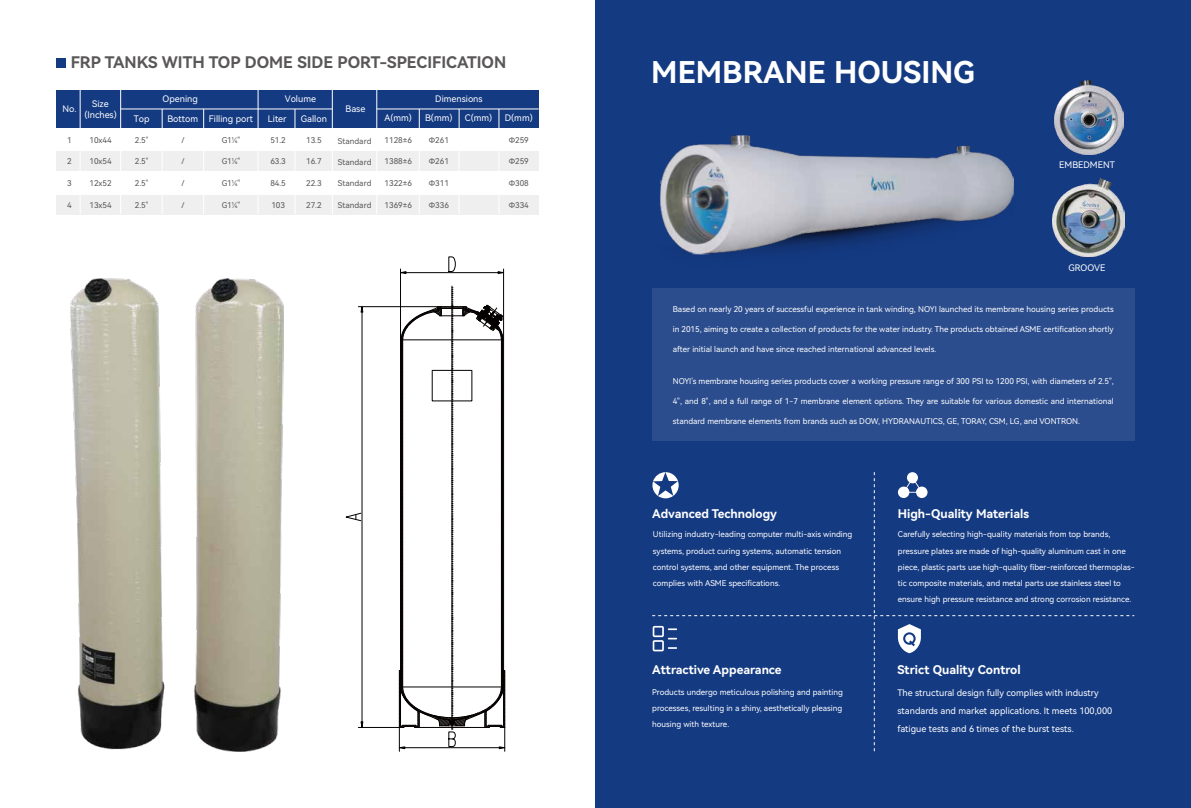
<style>
.page{position:relative;width:1191px;height:808px;background:#fff}
.page>*{position:absolute;margin:0;border:0;box-sizing:border-box;transform-origin:0 0}
.t1{font:30px "Harmony OS Sans SC Bold";color:#fff}
.t2{font:16px "Harmony OS Sans SC Bold";color:#595757}
.t3{font:12px "Harmony OS Sans SC Bold";color:#fff}
.t4{font:9px/18.4px "Harmony OS Sans SC";color:#fff}
.t5{font:8px/16.2px "Harmony OS Sans SC";color:#fff}
.t6{font:8px "Harmony OS Sans SC";color:#595757}
</style>
<div class="page">
<div style="left:57px;top:151px;width:482px;height:20px;background:#efefef"></div>
<div style="left:57px;top:195px;width:482px;height:20px;background:#efefef"></div>
<div style="left:595px;top:0;width:596px;height:808px;background:#143a82"></div>
<div style="left:652px;top:288px;width:482px;height:152px;background:#2b4d8e"></div>
<svg style="left:652px;top:472px;width:482px;height:280px"></svg>
<hr style="left:400px;top:269px;width:1px;height:71px;background:#040000">
<hr style="left:503px;top:269px;width:1px;height:71px;background:#040000">
<hr style="left:406px;top:272px;width:92px;height:1px;background:#040000">
<svg style="left:401px;top:271px;width:5px;height:3px"></svg>
<svg style="left:498px;top:271px;width:6px;height:3px"></svg>
<svg style="left:448px;top:257px;width:7px;height:15px"></svg>
<hr style="left:358px;top:306px;width:80px;height:1px;background:#040000">
<hr style="left:358px;top:727px;width:41px;height:1px;background:#040000">
<hr style="left:362px;top:312px;width:1px;height:410px;background:#040000">
<svg style="left:361px;top:306px;width:2px;height:6px"></svg>
<svg style="left:345px;top:513px;width:16px;height:8px"></svg>
<svg style="left:398px;top:286px;width:108px;height:465px"></svg>
<img style="left:71px;top:278px;width:212px;height:473px">
<div style="left:57px;top:59px;width:9px;height:9px;background:#143a82"></div>
<div style="left:57px;top:90px;width:482px;height:38px;background:#143a82"></div>
<hr style="left:121px;top:109px;width:211px;height:1px;background:#fff">
<hr style="left:377px;top:109px;width:162px;height:1px;background:#fff">
<hr style="left:80px;top:90px;width:1px;height:124px;background:#fff">
<hr style="left:120px;top:90px;width:1px;height:124px;background:#fff">
<hr style="left:258px;top:90px;width:1px;height:124px;background:#fff">
<hr style="left:332px;top:90px;width:1px;height:124px;background:#fff">
<hr style="left:376px;top:90px;width:1px;height:124px;background:#fff">
<hr style="left:295px;top:109px;width:1px;height:105px;background:#fff">
<hr style="left:419px;top:109px;width:1px;height:105px;background:#fff">
<hr style="left:459px;top:109px;width:1px;height:105px;background:#fff">
<hr style="left:499px;top:109px;width:1px;height:105px;background:#fff">
<hr style="left:162px;top:109px;width:1px;height:105px;background:#fff">
<hr style="left:203px;top:109px;width:1px;height:105px;background:#fff">
<img style="left:660px;top:135px;width:354px;height:120px">
<img style="left:1054px;top:80px;width:69px;height:74px">
<img style="left:1052px;top:178px;width:72px;height:78px">
<h2 class="t2" style="left:71px;top:52px;width:437px">FRP TANKS WITH TOP DOME SIDE PORT-SPECIFICATION</h2>
<p class="t4" style="left:63px;top:99px;width:16px">No.</p>
<p class="t6" style="left:67px;top:134px;width:6px">1</p>
<p class="t6" style="left:67px;top:156px;width:6px">2</p>
<p class="t6" style="left:67px;top:178px;width:6px">3</p>
<p class="t6" style="left:67px;top:199px;width:6px">4</p>
<p class="t4" style="left:84px;top:98px;width:34px;line-height:10.8px;text-align:center">Size (Inches)</p>
<p class="t6" style="left:89px;top:134px;width:24px">10x44</p>
<p class="t6" style="left:89px;top:156px;width:24px">10x54</p>
<p class="t6" style="left:89px;top:178px;width:24px">12x52</p>
<p class="t6" style="left:89px;top:199px;width:24px">13x54</p>
<p class="t4" style="left:134px;top:109px;width:17px">Top</p>
<p class="t6" style="left:135px;top:134px;width:15px">2.5"</p>
<p class="t6" style="left:135px;top:156px;width:15px">2.5"</p>
<p class="t6" style="left:135px;top:178px;width:15px">2.5"</p>
<p class="t6" style="left:135px;top:199px;width:15px">2.5"</p>
<p class="t4" style="left:167px;top:89px;width:87px;line-height:19.4px;text-indent:-5px">Opening<br>Bottom Filling port</p>
<p class="t4" style="left:268px;top:89px;width:50px;line-height:19.4px;text-indent:17px">Volume<br>Liter</p>
<p class="t4" style="left:301px;top:109px;width:28px">Gallon</p>
<p class="t6" style="left:182px;top:134px;width:5px">/</p>
<p class="t6" style="left:222px;top:134px;width:20px">G1¼"</p>
<p class="t6" style="left:222px;top:156px;width:20px">G1¼"</p>
<p class="t6" style="left:222px;top:178px;width:20px">G1¼"</p>
<p class="t6" style="left:222px;top:199px;width:20px">G1¼"</p>
<p class="t6" style="left:182px;top:156px;width:5px">/</p>
<p class="t6" style="left:182px;top:178px;width:5px">/</p>
<p class="t6" style="left:182px;top:199px;width:5px">/</p>
<p class="t6" style="left:270px;top:134px;width:17px">51.2</p>
<p class="t6" style="left:270px;top:156px;width:17px">63.3</p>
<p class="t6" style="left:270px;top:178px;width:17px">84.5</p>
<p class="t6" style="left:271px;top:199px;width:15px">103</p>
<p class="t6" style="left:306px;top:134px;width:17px">13.5</p>
<p class="t6" style="left:306px;top:156px;width:17px">16.7</p>
<p class="t6" style="left:306px;top:178px;width:17px">22.3</p>
<p class="t6" style="left:306px;top:199px;width:17px">27.2</p>
<p class="t4" style="left:345px;top:99px;width:21px">Base</p>
<p class="t6" style="left:338px;top:135px;width:35px">Standard</p>
<p class="t6" style="left:338px;top:157px;width:35px">Standard</p>
<p class="t6" style="left:338px;top:178px;width:35px">Standard</p>
<p class="t6" style="left:338px;top:200px;width:35px">Standard</p>
<p class="t4" style="left:435px;top:90px;width:49px">Dimensions</p>
<p class="t4" style="left:384px;top:108px;width:29px">A(mm)</p>
<p class="t4" style="left:425px;top:108px;width:29px">B(mm)</p>
<p class="t4" style="left:465px;top:108px;width:29px">C(mm)</p>
<p class="t4" style="left:505px;top:108px;width:29px">D(mm)</p>
<p class="t6" style="left:384px;top:134px;width:29px">1128±6</p>
<p class="t6" style="left:384px;top:156px;width:29px">1388±6</p>
<p class="t6" style="left:384px;top:178px;width:29px">1322±6</p>
<p class="t6" style="left:384px;top:199px;width:29px">1369±6</p>
<p class="t6" style="left:429px;top:134px;width:22px">Ф261</p>
<p class="t6" style="left:429px;top:156px;width:22px">Ф261</p>
<p class="t6" style="left:429px;top:178px;width:22px">Ф311</p>
<p class="t6" style="left:429px;top:199px;width:22px">Ф336</p>
<p class="t6" style="left:509px;top:134px;width:22px">Ф259</p>
<p class="t6" style="left:509px;top:156px;width:22px">Ф259</p>
<p class="t6" style="left:509px;top:178px;width:22px">Ф308</p>
<p class="t6" style="left:509px;top:199px;width:22px">Ф334</p>
<h1 class="t1" style="left:651px;top:51px;width:325px">MEMBRANE HOUSING</h1>
<p class="t4" style="left:1059px;top:155px;width:57px">EMBEDMENT</p>
<p class="t4" style="left:1068px;top:258px;width:38px">GROOVE</p>
<p class="t5" style="left:673px;top:301px;width:442px">Based on nearly 20 years of successful experience in tank winding, NOYI launched its membrane housing series products</p>
<p class="t5" style="left:673px;top:321px;width:442px">in 2015, aiming to create a collection of products for the water industry. The products obtained ASME certification shortly</p>
<p class="t5" style="left:673px;top:341px;width:265px">after initial launch and have since reached international advanced levels.</p>
<p class="t5" style="left:673px;top:373px;width:442px">NOYI's membrane housing series products cover a working pressure range of 300 PSI to 1200 PSI, with diameters of 2.5",</p>
<p class="t5" style="left:673px;top:393px;width:442px">4", and 8", and a full range of 1-7 membrane element options. They are suitable for various domestic and international</p>
<p class="t5" style="left:673px;top:413px;width:409px">standard membrane elements from brands such as DOW, HYDRANAUTICS, GE, TORAY, CSM, LG, and VONTRON.</p>
<h3 class="t3" style="left:652px;top:505px;width:126px">Advanced Technology</h3>
<h3 class="t3" style="left:898px;top:505px;width:132px">High-Quality Materials</h3>
<p class="t5" style="left:653px;top:526px;width:201px">Utilizing industry-leading computer multi-axis winding systems, product curing systems, automatic tension control systems, and other equipment. The process complies with ASME specifications.</p>
<p class="t5" style="left:898px;top:526px;width:238px">Carefully selecting high-quality materials from top brands, pressure plates are made of high-quality aluminum cast in one piece, plastic parts use high-quality fiber-reinforced thermoplas&shy;tic composite materials, and metal parts use stainless steel to ensure high pressure resistance and strong corrosion resistance.</p>
<h3 class="t3" style="left:652px;top:661px;width:131px">Attractive Appearance</h3>
<h3 class="t3" style="left:897px;top:661px;width:125px">Strict Quality Control</h3>
<p class="t5" style="left:652px;top:683px;width:192px;text-align:justify">Products undergo meticulous polishing and painting processes, resulting in a shiny, aesthetically pleasing housing with texture.</p>
<p class="t4" style="left:897px;top:683px;width:216px">The structural design fully complies with industry standards and market applications. It meets 100,000 fatigue tests and 6 times of the burst tests.</p>
</div>
